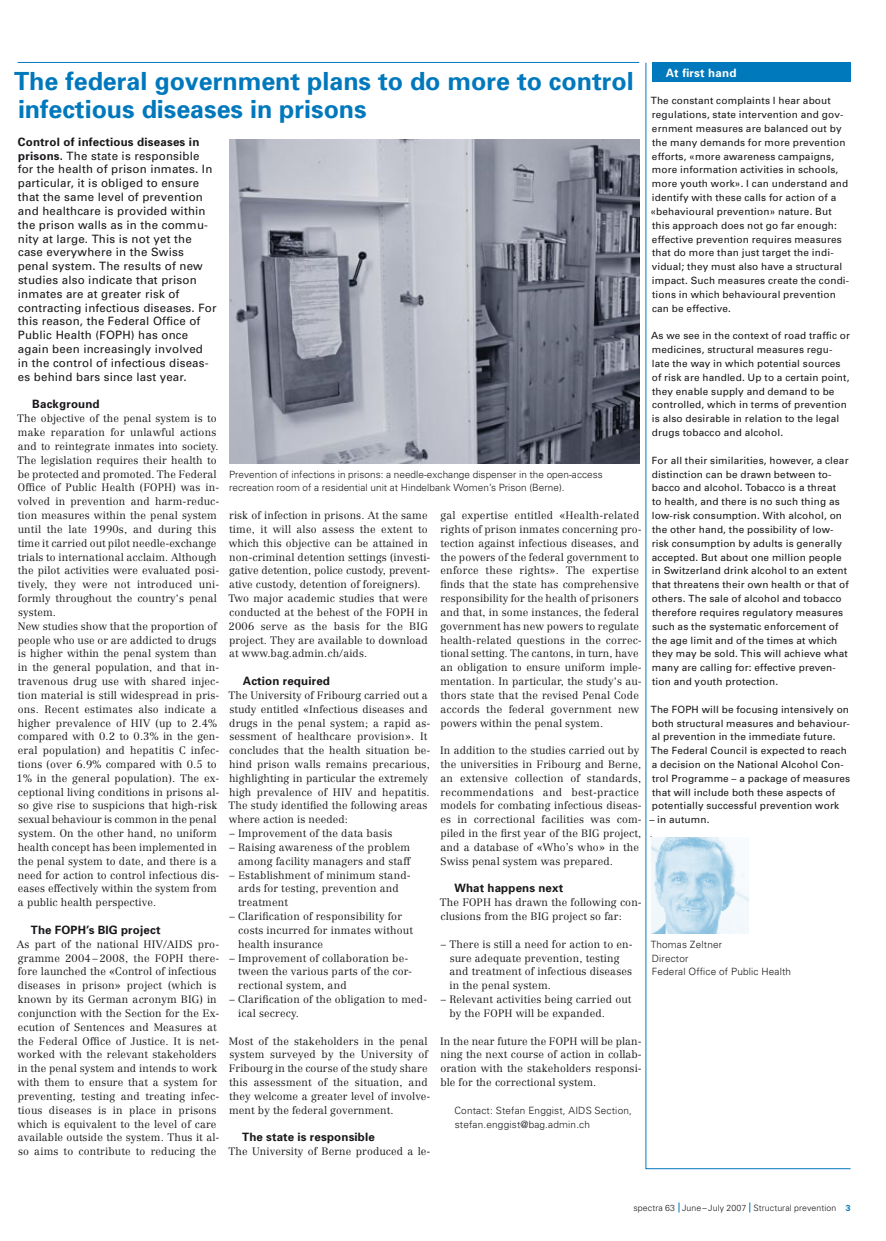
<style>
.page{position:relative;width:886px;height:1241px;background:#fff}
.page>*{position:absolute;margin:0;border:0;box-sizing:border-box;transform-origin:0 0}
.t1{font:700 25px/27.6px "Univers";color:#0078bc}
.t2{font:11.5px/13.9px "Univers";letter-spacing:.015em;color:#1a171b}
.t3{font:700 11.5px "Univers";letter-spacing:.015em;color:#1a171b}
.t4{font:700 11.5px "Univers";letter-spacing:.015em;color:#fff}
.t5{font:300 10.62px/13.9px "Centennial";letter-spacing:.01em;color:#1a171b}
.t6{font:10px/13.9px "Univers";letter-spacing:.015em;color:#1a171b}
.t7{font:300 10px/13.9px "Univers";letter-spacing:.005em;color:#1a171b}
.t8{font:300 8.75px "Univers";letter-spacing:.01em;color:#1a171b}
.s1{font-weight:700}
</style>
<div class="page">
<svg style="left:645px;top:62px;width:206px;height:1107px"></svg>
<div style="left:652px;top:63px;width:198px;height:19px;background:#0078bc"></div>
<hr style="left:18px;top:62px;width:621px;height:1px;background:#0078bc">
<img style="left:652px;top:837px;width:96px;height:96px">
<img style="left:229px;top:140px;width:410px;height:323px">
<h1 class="t1" style="left:14px;top:67px;width:621px">The federal government plans to do more to control infectious diseases in prisons</h1>
<p class="t2" style="left:18px;top:134px;width:200px"><span class="s1">Control of infectious diseases in prisons.</span> The state is responsible for the health of prison inmates. In particular, it is obliged to ensure that the same level of prevention and healthcare is provided within the prison walls as in the commu&shy;nity at large. This is not yet the case everywhere in the Swiss penal system. The results of new studies also indicate that prison inmates are at greater risk of contracting infectious diseases. For this reason, the Federal Office of Public Health (FOPH) has once again been increasingly involved<br>in the control of infectious diseas&shy;es behind bars since last year.</p>
<p class="t3" style="left:32px;top:397px;width:69px">Background</p>
<p class="t5" style="left:17px;top:411px;width:204px">The objective of the penal system is to make reparation for unlawful actions and to reintegrate inmates into society.<br>The legislation requires their health to be protected and promoted. The Federal Office of Public Health (FOPH) was in&shy;volved in prevention and harm-reduc&shy;tion measures within the penal system until the late 1990s, and during this time it carried out pilot needle-exchange trials to international acclaim. Although the pilot activities were evaluated posi&shy;tively, they were not introduced uni&shy;formly throughout the country‘s penal system.<br>New studies show that the proportion of people who use or are addicted to drugs is higher within the penal system than in the general population, and that in&shy;travenous drug use with shared injec&shy;tion material is still widespread in pris&shy;ons. Recent estimates also indicate a higher prevalence of HIV (up to 2.4% compared with 0.2 to 0.3% in the gen&shy;eral population) and hepatitis C infec&shy;tions (over 6.9% compared with 0.5 to 1% in the general population). The ex&shy;ceptional living conditions in prisons al&shy;so give rise to suspicions that high-risk sexual behaviour is common in the penal system. On the other hand, no uniform health concept has been implemented in the penal system to date, and there is a need for action to control infectious dis&shy;eases effectively within the system from a public health perspective.</p>
<p class="t3" style="left:31px;top:922px;width:131px">The FOPH’s BIG project</p>
<p class="t5" style="left:17px;top:936px;width:204px">As part of the national HIV/AIDS pro&shy;gramme 2004 – 2008, the FOPH there&shy;fore launched the «Control of infectious diseases in prison» project (which is known by its German acronym BIG) in conjunction with the Section for the Ex&shy;ecution of Sentences and Measures at the Federal Office of Justice. It is net&shy;worked with the relevant stakeholders in the penal system and intends to work with them to ensure that a system for preventing, testing and treating infec&shy;tious diseases is in place in prisons which is equivalent to the level of care available outside the system. Thus it al&shy;so aims to contribute to reducing the</p>
<p class="t7" style="left:229px;top:467px;width:375px">Prevention of infections in prisons: a needle-exchange dispenser in the open-access recreation room of a residential unit at Hindelbank Women’s Prison (Berne).</p>
<p class="t5" style="left:228px;top:508px;width:203px">risk of infection in prisons. At the same time, it will also assess the extent to which this objective can be attained in non-criminal detention settings (investi&shy;gative detention, police custody, prevent&shy;ative custody, detention of foreigners).<br>Two major academic studies that were conducted at the behest of the FOPH in 2006 serve as the basis for the BIG project. They are available to download at www.bag.admin.ch/aids.</p>
<p class="t3" style="left:243px;top:673px;width:89px">Action required</p>
<p class="t5" style="left:228px;top:688px;width:203px">The University of Fribourg carried out a study entitled «Infectious diseases and drugs in the penal system; a rapid as&shy;sessment of healthcare provision». It concludes that the health situation be&shy;hind prison walls remains precarious, highlighting in particular the extremely high prevalence of HIV and hepatitis.<br>The study identified the following areas where action is needed:</p>
<p class="t5" style="left:230px;top:826px;width:164px">– Improvement of the data basis</p>
<p class="t5" style="left:230px;top:840px;width:182px;text-align:right">– Raising awareness of the problem among facility managers and staff</p>
<p class="t5" style="left:238px;top:867px;width:174px;text-indent:-9px">– Establishment of minimum stand&shy;ards for testing, prevention and treatment</p>
<p class="t5" style="left:238px;top:909px;width:176px;text-indent:-9px">– Clarification of responsibility for costs incurred for inmates without health insurance</p>
<p class="t5" style="left:238px;top:950px;width:176px;text-indent:-9px">– Improvement of collaboration be&shy;tween the various parts of the cor&shy;rectional system, and</p>
<p class="t5" style="left:238px;top:992px;width:191px;text-indent:-9px">– Clarification of the obligation to med&shy;ical secrecy.</p>
<p class="t5" style="left:229px;top:1033px;width:203px">Most of the stakeholders in the penal system surveyed by the University of Fribourg in the course of the study share this assessment of the situation, and they welcome a greater level of involve&shy;ment by the federal government.</p>
<p class="t3" style="left:242px;top:1129px;width:134px">The state is responsible</p>
<p class="t5" style="left:228px;top:1144px;width:203px">The University of Berne produced a le-</p>
<p class="t5" style="left:440px;top:508px;width:203px">gal expertise entitled «Health-related rights of prison inmates concerning pro&shy;tection against infectious diseases, and the powers of the federal government to enforce these rights». The expertise finds that the state has comprehensive responsibility for the health of prisoners and that, in some instances, the federal government has new powers to regulate health-related questions in the correc&shy;tional setting. The cantons, in turn, have an obligation to ensure uniform imple&shy;mentation. In particular, the study‘s au&shy;thors state that the revised Penal Code accords the federal government new powers within the penal system.</p>
<p class="t5" style="left:440px;top:743px;width:203px">In addition to the studies carried out by the universities in Fribourg and Berne, an extensive collection of standards, recommendations and best-practice models for combating infectious diseas&shy;es in correctional facilities was com&shy;piled in the first year of the BIG project, and a database of «Who’s who» in the Swiss penal system was prepared.</p>
<p class="t3" style="left:454px;top:880px;width:110px">What happens next</p>
<p class="t5" style="left:440px;top:895px;width:203px">The FOPH has drawn the following con&shy;clusions from the BIG project so far:</p>
<p class="t5" style="left:449px;top:936px;width:185px;text-indent:-9px">– There is still a need for action to en&shy;sure adequate prevention, testing and treatment of infectious diseases in the penal system.</p>
<p class="t5" style="left:449px;top:992px;width:184px;text-indent:-9px">– Relevant activities being carried out by the FOPH will be expanded.</p>
<p class="t5" style="left:440px;top:1033px;width:203px;text-align:justify">In the near future the FOPH will be plan&shy;ning the next course of action in collab&shy;oration with the stakeholders responsi&shy;ble for the correctional system.</p>
<p class="t7" style="left:454px;top:1102px;width:179px">Contact: Stefan Enggist, AIDS Section, stefan.enggist@bag.admin.ch</p>
<p class="t4" style="left:666px;top:65px;width:72px">At first hand</p>
<p class="t6" style="left:650px;top:94px;width:200px">The constant complaints I hear about regulations, state intervention and gov&shy;ernment measures are balanced out by the many demands for more prevention efforts, «more awareness campaigns, more information activities in schools, more youth work». I can understand and identify with these calls for action of a «behavioural prevention» nature. But this approach does not go far enough: effective prevention requires measures that do more than just target the indi&shy;vidual; they must also have a structural impact. Such measures create the condi&shy;tions in which behavioural prevention can be effective.</p>
<p class="t6" style="left:651px;top:328px;width:200px">As we see in the context of road traffic or medicines, structural measures regu&shy;late the way in which potential sources of risk are handled. Up to a certain point, they enable supply and demand to be controlled, which in terms of prevention is also desirable in relation to the legal drugs tobacco and alcohol.</p>
<p class="t6" style="left:652px;top:453px;width:198px">For all their similarities, however, a clear distinction can be drawn between to&shy;bacco and alcohol. Tobacco is a threat<br>to health, and there is no such thing as low-risk consumption. With alcohol, on the other hand, the possibility of low&shy;risk consumption by adults is generally accepted. But about one million people in Switzerland drink alcohol to an extent that threatens their own health or that of others. The sale of alcohol and tobacco therefore requires regulatory measures such as the systematic enforcement of the age limit and of the times at which they may be sold. This will achieve what many are calling for: effective preven&shy;tion and youth protection.</p>
<p class="t6" style="left:651px;top:702px;width:201px">The FOPH will be focusing intensively on both structural measures and behaviour&shy;al prevention in the immediate future.<br>The Federal Council is expected to reach a decision on the National Alcohol Con&shy;trol Programme – a package of measures that will include both these aspects of potentially successful prevention work</p>
<p class="t6" style="left:649px;top:812px;width:62px">– in autumn.</p>
<p class="t7" style="left:650px;top:826px;width:4px">.</p>
<p class="t7" style="left:651px;top:936px;width:142px">Thomas Zeltner<br>Director<br>Federal Office of Public Health</p>
<p class="t8" style="left:633px;top:1201px;width:204px">spectra 63 June – July 2007 Structural prevention</p>
</div>
